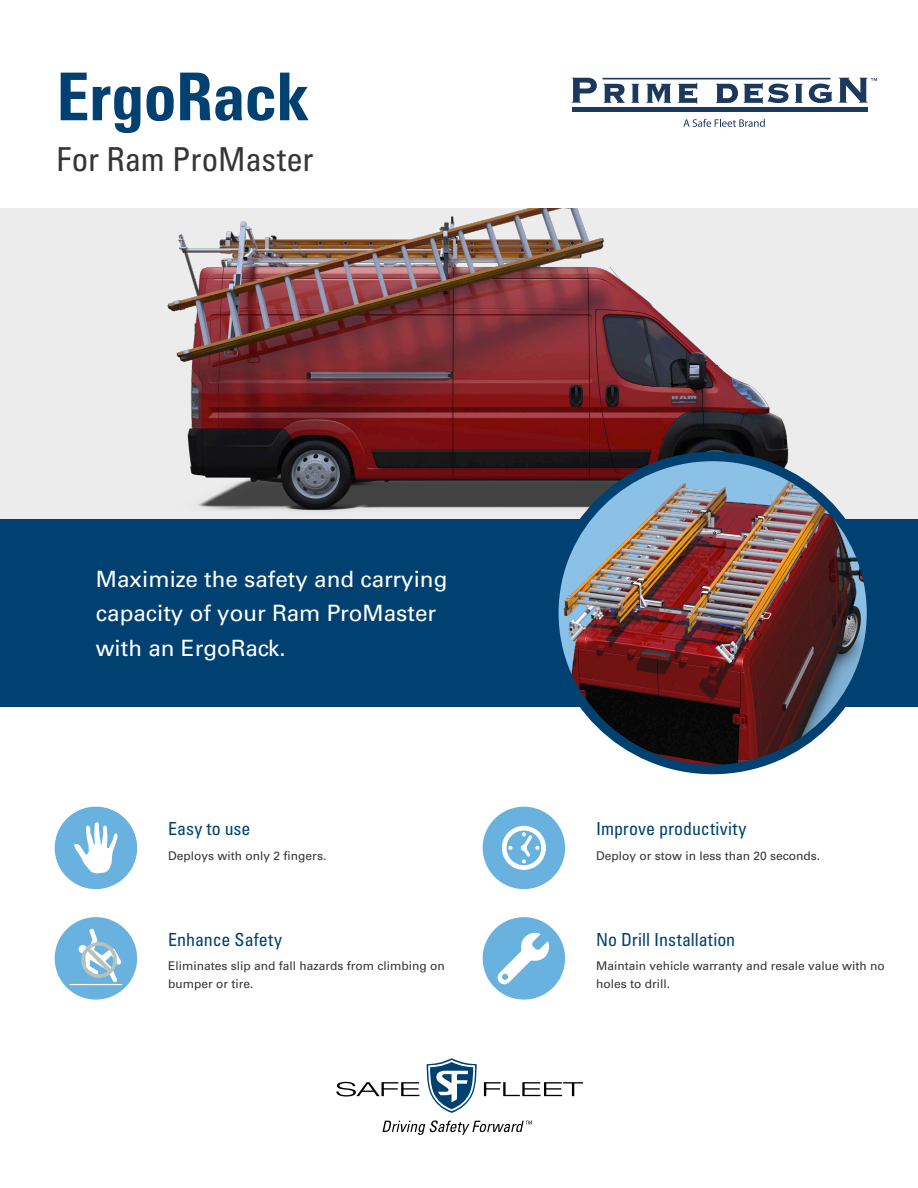
<style>
.page{position:relative;width:918px;height:1188px;background:#fff}
.page>*{position:absolute;margin:0;border:0;box-sizing:border-box;transform-origin:0 0}
.t1{font:700 condensed 66px "Univers LT Pro";letter-spacing:-.005em;color:#004171}
.t2{font:condensed 33px "Univers LT Pro";color:#353535}
.t3{font:22.5px/34.5px "Univers LT Std";color:#fff}
.t4{font:condensed 18px "Univers LT Pro";color:#004171}
.t5{font:12px/18px "Univers LT Std";color:#353535}
</style>
<div class="page">
<hr style="left:572px;top:107px;width:296px;height:4px;background:#1d385d">
<svg style="left:572px;top:78px;width:25px;height:25px"></svg>
<svg style="left:604px;top:84px;width:21px;height:19px"></svg>
<svg style="left:632px;top:84px;width:7px;height:19px"></svg>
<svg style="left:647px;top:84px;width:24px;height:19px"></svg>
<svg style="left:678px;top:83px;width:19px;height:21px"></svg>
<svg style="left:716px;top:84px;width:22px;height:19px"></svg>
<svg style="left:744px;top:83px;width:45px;height:21px"></svg>
<svg style="left:795px;top:84px;width:8px;height:19px"></svg>
<svg style="left:809px;top:84px;width:23px;height:19px"></svg>
<hr style="left:602px;top:78px;width:229px;height:1px;background:#1d385d">
<svg style="left:839px;top:78px;width:38px;height:25px"></svg>
<svg style="left:683px;top:119px;width:82px;height:8px"></svg>
<div style="left:55px;top:807px;width:82px;height:82px;background:#69b2e0;border-radius:50%"></div>
<div style="left:55px;top:917px;width:82px;height:83px;background:#69b2e0;border-radius:50%"></div>
<div style="left:483px;top:807px;width:82px;height:82px;background:#69b2e0;border-radius:50%"></div>
<div style="left:483px;top:917px;width:82px;height:83px;background:#69b2e0;border-radius:50%"></div>
<div style="left:0;top:208px;width:918px;height:319px;background:#ececec"></div>
<img style="left:167px;top:208px;width:622px;height:303px">
<svg style="left:383px;top:1120px;width:149px;height:15px"></svg>
<svg style="left:336px;top:1082px;width:83px;height:15px"></svg>
<svg style="left:484px;top:1082px;width:99px;height:14px"></svg>
<svg style="left:426px;top:1058px;width:51px;height:55px"></svg>
<div style="left:0;top:519px;width:918px;height:188px;background:#004171"></div>
<img style="left:554px;top:457px;width:312px;height:313px">
<div style="left:549px;top:452px;width:327px;height:322px;border:9px solid #004171;border-radius:50%"></div>
<svg style="left:74px;top:822px;width:44px;height:51px"></svg>
<svg style="left:70px;top:929px;width:52px;height:56px"></svg>
<svg style="left:502px;top:826px;width:44px;height:44px"></svg>
<svg style="left:497px;top:932px;width:52px;height:52px"></svg>
<p class="t1" style="left:57px;top:56px;width:254px">ErgoRack</p>
<p class="t2" style="left:57px;top:138px;width:258px">For Ram ProMaster</p>
<p class="t3" style="left:96px;top:562px;width:353px">Maximize the safety and carrying capacity of your Ram ProMaster with an ErgoRack.</p>
<p class="t4" style="left:168px;top:817px;width:84px">Easy to use</p>
<p class="t5" style="left:168px;top:847px;width:160px">Deploys with only 2 fingers.</p>
<p class="t4" style="left:168px;top:928px;width:116px">Enhance Safety</p>
<p class="t5" style="left:168px;top:957px;width:278px">Eliminates slip and fall hazards from climbing on bumper or tire.</p>
<p class="t4" style="left:596px;top:817px;width:152px">Improve productivity</p>
<p class="t5" style="left:596px;top:847px;width:226px">Deploy or stow in less than 20 seconds.</p>
<p class="t4" style="left:596px;top:928px;width:141px">No Drill Installation</p>
<p class="t5" style="left:596px;top:957px;width:290px">Maintain vehicle warranty and resale value with no holes to drill.</p>
</div>
